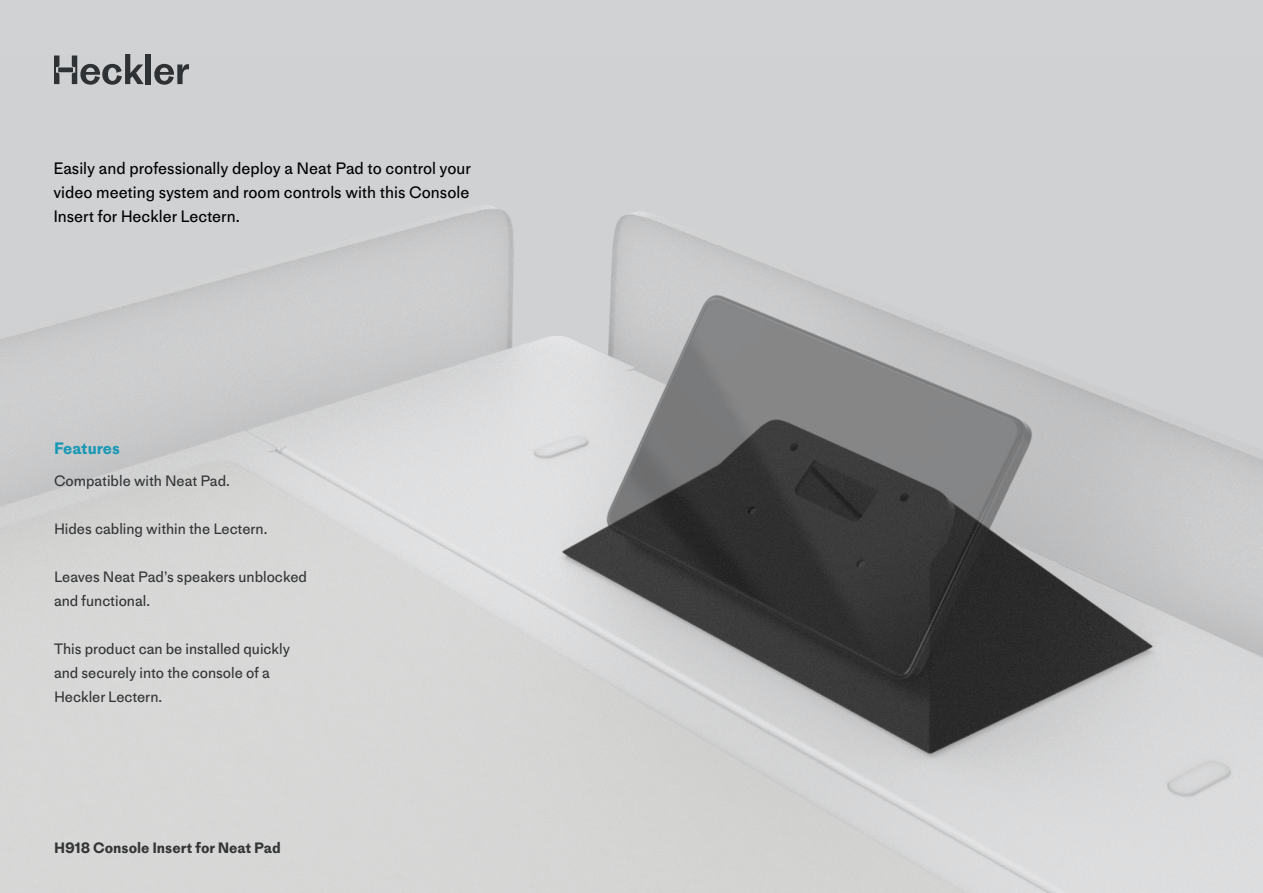
<style>
.page{position:relative;width:1263px;height:893px;background:#d1d2d4}
.page>*{position:absolute;margin:0;border:0;box-sizing:border-box;transform-origin:0 0}
.description{font:16.5px/24px "Medium LL";color:#000;text-align:justify}
.t1{font:700 16.5px "Medium LL";color:#1798b6}
.feature_body{font:15px/24px "Medium LL";color:#323435}
.t2{font:700 15px "Medium LL";color:#323435}
</style>
<div class="page">
<img style="left:0;top:54px;width:1263px;height:839px">
<svg style="left:54px;top:54px;width:90px;height:31px"></svg>
<div style="left:146px;top:54px;width:5px;height:30px;background:#2f3234"></div>
<svg style="left:154px;top:64px;width:35px;height:21px"></svg>
<p class="description" style="left:53px;top:156px;width:419px">Easily and professionally deploy a Neat Pad to control your video meeting system and room controls with this Console Insert for Heckler Lectern.</p>
<h3 class="t1" style="left:54px;top:435px;width:67px">Features</h3>
<p class="feature_body" style="left:54px;top:468px;width:177px">Compatible with Neat Pad.</p>
<p class="feature_body" style="left:54px;top:516px;width:215px">Hides cabling within the Lectern.</p>
<p class="feature_body" style="left:54px;top:564px;width:254px">Leaves Neat Pad’s speakers unblocked and functional.</p>
<p class="feature_body" style="left:54px;top:636px;width:238px">This product can be installed quickly and securely into the console of a<br>Heckler Lectern.</p>
<p class="t2" style="left:54px;top:837px;width:228px">H918 Console Insert for Neat Pad</p>
</div>
